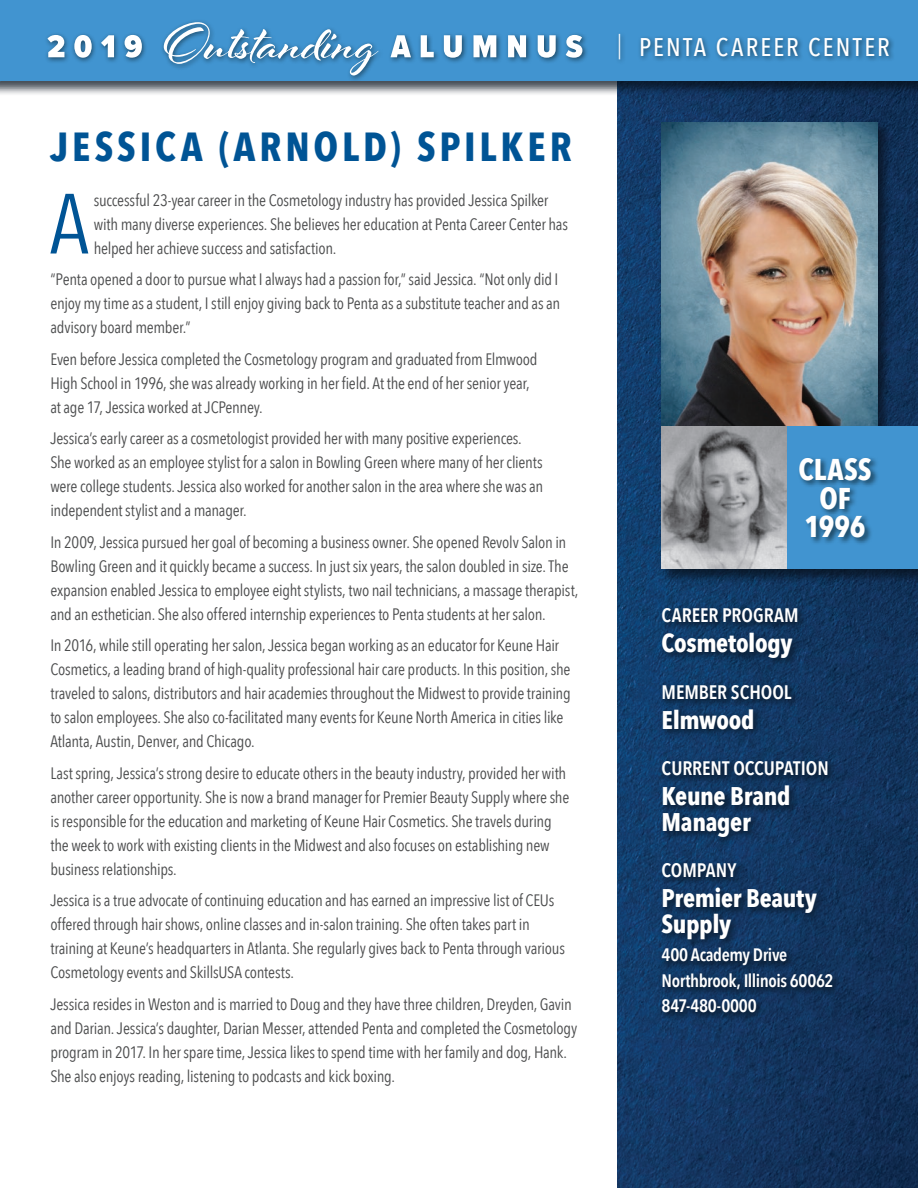
<style>
.page{position:relative;width:918px;height:1188px;background:#fff}
.page>*{position:absolute;margin:0;border:0;box-sizing:border-box;transform-origin:0 0}
.t1{font:84.3px "Avenir Next Condensed";color:#005495}
.t2{font:700 40.5px "Avenir Next Condensed";letter-spacing:.095em;color:#005495}
.t3{font:700 30px/28.5px "Avenir Next Condensed";letter-spacing:-.005em;color:#fff;text-align:center}
.t4{font:700 25.5px/25.5px "Avenir Next Condensed";letter-spacing:-.015em;color:#fff}
.t5{font:500 25.5px "Avenir Next Condensed";letter-spacing:.085em;color:#fff}
.t6{font:600 19.5px "Avenir Next Condensed";letter-spacing:-.005em;color:#fff}
.t7{font:600 18px/25.5px "Avenir Next Condensed";letter-spacing:-.02em;color:#fff}
.t8{font:16.5px/24px "Avenir Next Condensed";letter-spacing:-.015em;color:#4b4c4d}
.s1{font-weight:400}
</style>
<div class="page">
<img style="left:617px;top:96px;width:301px;height:1092px">
<div style="left:659px;top:120px;width:233px;height:323px;background:#08101d;opacity:.75"></div>
<img style="left:662px;top:122px;width:216px;height:303px">
<div style="left:658px;top:605px;width:184px;height:416px;background:#0b1d32;opacity:.75"></div>
<div style="left:0;top:0;width:918px;height:96px;background:#07111d;opacity:.75"></div>
<div style="left:0;top:0;width:918px;height:81px;background:#4194d0"></div>
<div style="left:44px;top:19px;width:545px;height:63px;background:#4194d0"></div>
<svg style="left:47px;top:22px;width:535px;height:53px"></svg>
<div style="left:615px;top:31px;width:280px;height:35px;background:#0b222e;opacity:.66"></div>
<div style="left:660px;top:425px;width:258px;height:159px;background:#07111d;opacity:.75"></div>
<div style="left:662px;top:427px;width:256px;height:142px;background:#4194d0"></div>
<img style="left:662px;top:427px;width:125px;height:142px">
<div style="left:798px;top:456px;width:81px;height:89px;background:#0b222e;opacity:.7"></div>
<hr style="left:0;top:0;width:1px;height:96px;background:#07111d;opacity:.75">
<h2 class="t2" style="left:50px;top:122px;width:523px">JESSICA (ARNOLD) SPILKER</h2>
<h1 class="t1" style="left:50px;top:152px;width:41px">A</h1>
<p class="t8" style="left:94px;top:187px;width:476px">successful 23-year career in the Cosmetology industry has provided Jessica Spilker with many diverse experiences. She believes her education at Penta Career Center has helped her achieve success and satisfaction.</p>
<p class="t8" style="left:50px;top:266px;width:511px;text-align:justify">“Penta opened a door to pursue what I always had a passion for,” said Jessica. “Not only did I enjoy my time as a student, I still enjoy giving back to Penta as a substitute teacher and as an advisory board member.”</p>
<p class="t8" style="left:50px;top:346px;width:489px">Even before Jessica completed the Cosmetology program and graduated from Elmwood<br>High School in 1996, she was already working in her field. At the end of her senior year, at age 17, Jessica worked at JCPenney.</p>
<p class="t8" style="left:50px;top:425px;width:494px">Jessica’s early career as a cosmetologist provided her with many positive experiences.<br>She worked as an employee stylist for a salon in Bowling Green where many of her clients were college students. Jessica also worked for another salon in the area where she was an independent stylist and a manager.</p>
<p class="t8" style="left:50px;top:529px;width:530px">In 2009, Jessica pursued her goal of becoming a business owner. She opened Revolv Salon in Bowling Green and it quickly became a success. In just six years, the salon doubled in size. The expansion enabled Jessica to employee eight stylists, two nail technicians, a massage therapist, and an esthetician. She also offered internship experiences to Penta students at her salon.</p>
<p class="t8" style="left:50px;top:633px;width:522px">In 2016, while still operating her salon, Jessica began working as an educator for Keune Hair Cosmetics, a leading brand of high-quality professional hair care products. In this position, she traveled to salons, distributors and hair academies throughout the Midwest to provide training to salon employees. She also co-facilitated many events for Keune North America in cities like Atlanta, Austin, Denver, and Chicago.</p>
<p class="t8" style="left:50px;top:760px;width:520px">Last spring, Jessica’s strong desire to educate others in the beauty industry, provided her with another career opportunity. She is now a brand manager for Premier Beauty Supply where she is responsible for the education and marketing of Keune Hair Cosmetics. She travels during the week to work with existing clients in the Midwest and also focuses on establishing new business relationships.</p>
<p class="t8" style="left:50px;top:888px;width:516px">Jessica is a true advocate of continuing education and has earned an impressive list of CEUs offered through hair shows, online classes and in-salon training. She often takes part in training at Keune’s headquarters in Atlanta. She regularly gives back to Penta through various Cosmetology events and SkillsUSA contests.</p>
<p class="t8" style="left:50px;top:991px;width:528px">Jessica resides in Weston and is married to Doug and they have three children, Dreyden, Gavin and Darian. Jessica’s daughter, Darian Messer, attended Penta and completed the Cosmetology program in 2017. In her spare time, Jessica likes to spend time with her family and dog, Hank.<br>She also enjoys reading, listening to podcasts and kick boxing.</p>
<h3 class="t5" style="left:617px;top:32px;width:274px"><span class="s1">|</span> PENTA CAREER CENTER</h3>
<h3 class="t3" style="left:799px;top:455px;width:75px">CLASS<br>OF<br>1996</h3>
<p class="t6" style="left:662px;top:599px;width:139px">CAREER PROGRAM</p>
<h3 class="t4" style="left:662px;top:630px;width:133px">Cosmetology</h3>
<p class="t6" style="left:662px;top:675px;width:131px">MEMBER SCHOOL</p>
<h3 class="t4" style="left:662px;top:707px;width:94px">Elmwood</h3>
<p class="t6" style="left:662px;top:752px;width:169px">CURRENT OCCUPATION</p>
<h3 class="t4" style="left:662px;top:783px;width:131px">Keune Brand<br>Manager</h3>
<p class="t6" style="left:662px;top:854px;width:76px">COMPANY</p>
<h3 class="t4" style="left:662px;top:885px;width:157px">Premier Beauty<br>Supply</h3>
<p class="t7" style="left:662px;top:942px;width:173px">400 Academy Drive<br>Northbrook, Illinois 60062<br>847-480-0000</p>
</div>
